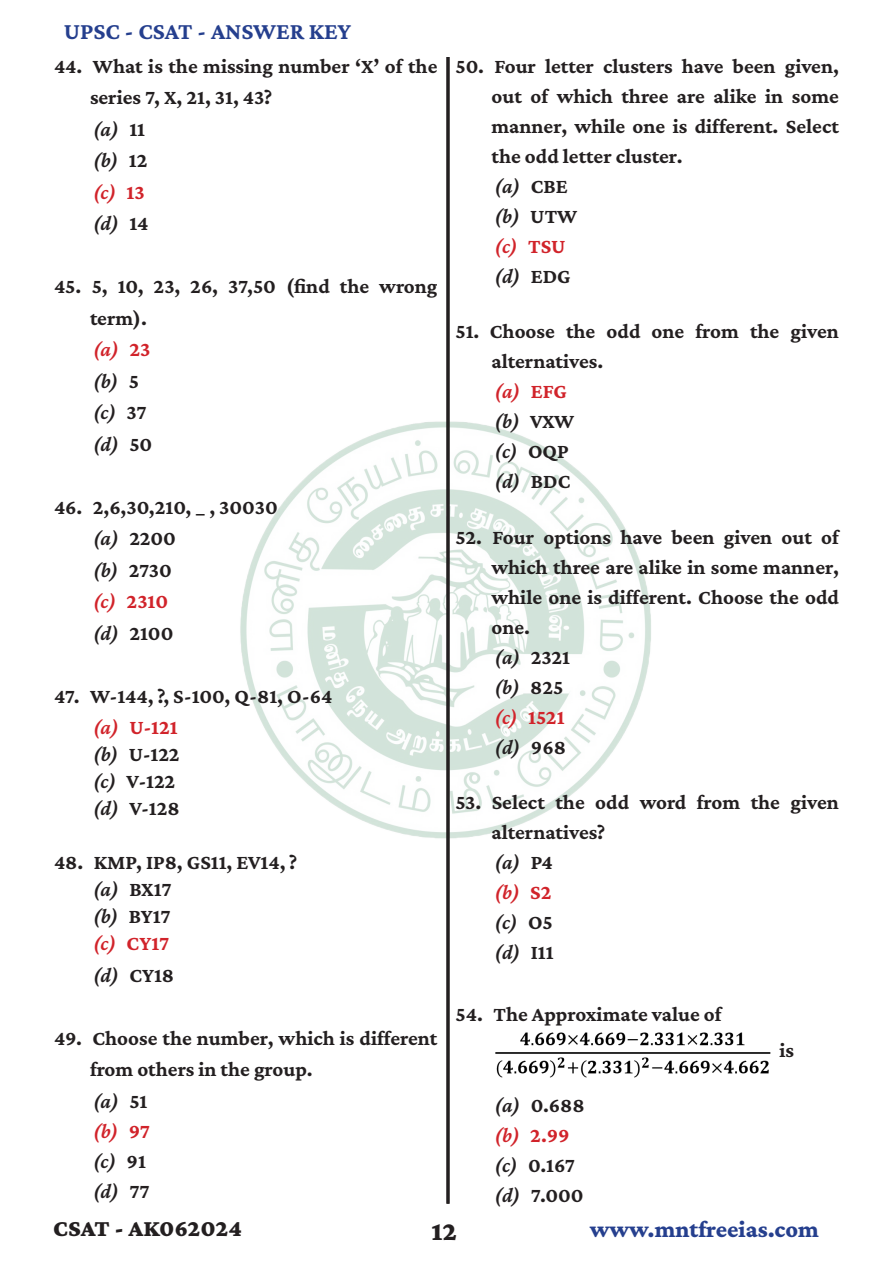
<style>
.page{position:relative;width:893px;height:1263px;background:#fff}
.page>*{position:absolute;margin:0;border:0;box-sizing:border-box;transform-origin:0 0}
.t1{font:900 27px "Crimson Pro";color:#231f20}
.t2{font:700 24px "Crimson Pro";color:#253f8e}
.t3{font:800 24px "Crimson Pro";color:#253f8e}
.t4{font:900 24px "Crimson Pro";color:#231f20}
.t5{font:700 21px/30px "Crimson Pro";color:#231f20}
.t6{font:italic 600 21px "Crimson Pro";color:#231f20}
.t7{font:700 21px "Crimson Pro";color:#d1232a}
.t8{font:italic 600 21px "Crimson Pro";color:#d1232a}
.s1{font-weight:700;font-style:normal}
.s2{font-weight:600;font-style:italic}
</style>
<div class="page">
<img style="left:240px;top:416px;width:411px;height:427px">
<hr style="left:446px;top:57px;width:3px;height:1147px;background:#231f20">
<img style="left:495px;top:1032px;width:276px;height:46px">
<p class="t2" style="left:64px;top:16px;width:289px">UPSC - CSAT - ANSWER KEY</p>
<p class="t5" style="left:90px;top:50px;width:349px;line-height:31.5px;text-indent:-36px">44. What is the missing number ‘X’ of the series 7, X, 21, 31, 43?</p>
<p class="t6" style="left:93px;top:116px;width:54px">(a) <span class="s1">11</span></p>
<p class="t6" style="left:93px;top:147px;width:56px">(b) <span class="s1">12</span></p>
<p class="t8" style="left:93px;top:179px;width:53px">(c) <span class="s1">13</span></p>
<p class="t6" style="left:93px;top:210px;width:57px">(d) <span class="s1">14</span></p>
<p class="t5" style="left:90px;top:270px;width:349px;line-height:31.5px;text-indent:-36px">45. 5, 10, 23, 26, 37,50 (find the wrong term).</p>
<p class="t8" style="left:93px;top:336px;width:59px">(a) <span class="s1">23</span></p>
<p class="t6" style="left:93px;top:368px;width:48px">(b) <span class="s1">5</span></p>
<p class="t6" style="left:93px;top:399px;width:55px">(c) <span class="s1">37</span></p>
<p class="t6" style="left:93px;top:431px;width:61px">(d) <span class="s1">50</span></p>
<p class="t5" style="left:54px;top:492px;width:225px">46. 2,6,30,210, _ , 30030</p>
<p class="t5" style="left:93px;top:523px;width:84px"><span class="s2">(a)</span> 2200</p>
<p class="t5" style="left:93px;top:555px;width:80px"><span class="s2">(b)</span> 2730</p>
<p class="t7" style="left:93px;top:588px;width:77px"><span class="s2">(c)</span> 2310</p>
<p class="t5" style="left:93px;top:618px;width:82px"><span class="s2">(d)</span> 2100</p>
<p class="t5" style="left:54px;top:681px;width:280px">47. W-144, ?, S-100, Q-81, O-64</p>
<p class="t7" style="left:93px;top:714px;width:86px"><span class="s2">(a)</span> U-121</p>
<p class="t5" style="left:93px;top:739px;width:88px"><span class="s2">(b)</span> U-122</p>
<p class="t5" style="left:93px;top:766px;width:84px"><span class="s2">(c)</span> V-122</p>
<p class="t5" style="left:93px;top:793px;width:88px"><span class="s2">(d)</span> V-128</p>
<p class="t5" style="left:54px;top:847px;width:245px">48. KMP, IP8, GS11, EV14, ?</p>
<p class="t5" style="left:93px;top:874px;width:80px"><span class="s2">(a)</span> BX17</p>
<p class="t5" style="left:93px;top:901px;width:79px"><span class="s2">(b)</span> BY17</p>
<p class="t7" style="left:93px;top:930px;width:78px"><span class="s2">(c)</span> CY17</p>
<p class="t5" style="left:93px;top:960px;width:83px"><span class="s2">(d)</span> CY18</p>
<p class="t5" style="left:90px;top:1022px;width:349px;line-height:31.5px;text-indent:-36px">49. Choose the number, which is different from others in the group.</p>
<p class="t6" style="left:93px;top:1088px;width:56px">(a) <span class="s1">51</span></p>
<p class="t8" style="left:93px;top:1118px;width:59px">(b) <span class="s1">97</span></p>
<p class="t6" style="left:93px;top:1148px;width:54px">(c) <span class="s1">91</span></p>
<p class="t6" style="left:93px;top:1178px;width:58px">(d) <span class="s1">77</span></p>
<p class="t5" style="left:491px;top:51px;width:349px;text-align:justify;text-indent:-36px">50. Four letter clusters have been given, out of which three are alike in some manner, while one is different. Select the odd letter cluster.</p>
<p class="t6" style="left:494px;top:173px;width:75px">(a) <span class="s1">CBE</span></p>
<p class="t6" style="left:494px;top:203px;width:84px">(b) <span class="s1">UTW</span></p>
<p class="t8" style="left:494px;top:233px;width:73px">(c) <span class="s1">TSU</span></p>
<p class="t6" style="left:494px;top:263px;width:78px">(d) <span class="s1">EDG</span></p>
<p class="t5" style="left:491px;top:316px;width:349px;text-indent:-36px">51. Choose the odd one from the given alternatives.</p>
<p class="t8" style="left:494px;top:378px;width:74px">(a) <span class="s1">EFG</span></p>
<p class="t6" style="left:494px;top:408px;width:81px">(b) <span class="s1">VXW</span></p>
<p class="t6" style="left:494px;top:438px;width:76px">(c) <span class="s1">OQP</span></p>
<p class="t6" style="left:494px;top:468px;width:77px">(d) <span class="s1">BDC</span></p>
<p class="t5" style="left:491px;top:522px;width:349px;text-align:justify;text-indent:-36px">52. Four options have been given out of which three are alike in some manner, while one is different. Choose the odd one.</p>
<p class="t5" style="left:494px;top:642px;width:77px"><span class="s2">(a)</span> 2321</p>
<p class="t6" style="left:494px;top:674px;width:70px">(b) <span class="s1">825</span></p>
<p class="t7" style="left:494px;top:704px;width:72px"><span class="s2">(c)</span> 1521</p>
<p class="t6" style="left:494px;top:734px;width:73px">(d) <span class="s1">968</span></p>
<p class="t5" style="left:491px;top:787px;width:349px;text-indent:-36px">53. Select the odd word from the given alternatives?</p>
<p class="t6" style="left:494px;top:849px;width:60px">(a) <span class="s1">P4</span></p>
<p class="t8" style="left:494px;top:879px;width:59px">(b) <span class="s1">S2</span></p>
<p class="t6" style="left:494px;top:909px;width:60px">(c) <span class="s1">O5</span></p>
<p class="t6" style="left:494px;top:939px;width:61px">(d) <span class="s1">I11</span></p>
<p class="t5" style="left:455px;top:999px;width:268px">54. The Approximate value of</p>
<p class="t5" style="left:494px;top:1090px;width:92px"><span class="s2">(a)</span> 0.688</p>
<p class="t7" style="left:494px;top:1122px;width:77px"><span class="s2">(b)</span> 2.99</p>
<p class="t5" style="left:494px;top:1150px;width:82px"><span class="s2">(c)</span> 0.167</p>
<p class="t5" style="left:494px;top:1180px;width:91px"><span class="s2">(d)</span> 7.000</p>
<p class="t5" style="left:779px;top:1035px;width:16px">is</p>
<p class="t4" style="left:53px;top:1213px;width:190px">CSAT - AK062024</p>
<p class="t1" style="left:431px;top:1214px;width:27px">12</p>
<p class="t3" style="left:590px;top:1214px;width:231px">www.mntfreeias.com</p>
</div>
